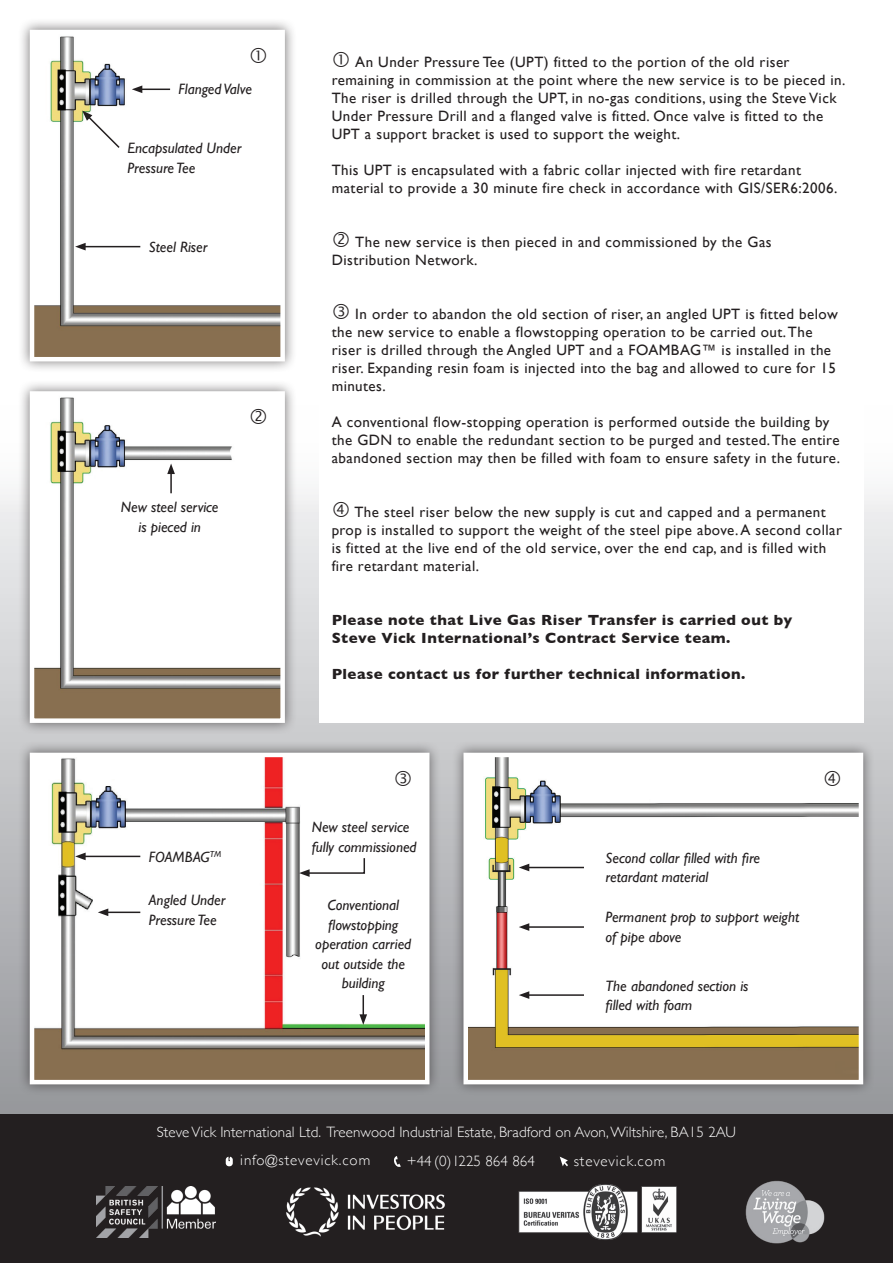
<style>
.page{position:relative;width:893px;height:1263px;background:#fff}
.page>*{position:absolute;margin:0;border:0;box-sizing:border-box;transform-origin:0 0}
.t1{font:15px/18px "Gill Sans";letter-spacing:.03em;color:#231f20}
.t2{font:italic 15px/19.5px "Gill Sans";color:#231f20}
.t3{font:700 15px/18px "Gill Sans";letter-spacing:.03em;color:#231f20}
.t4{font:300 15px/28px "Gill Sans";letter-spacing:.005em;color:#fff}
.t5{font:300 15px "Gill Sans";letter-spacing:.06em;color:#fff}
</style>
<div class="page">
<svg style="left:0;top:489px;width:893px;height:625px;background:#bcbdbf"></svg>
<div style="left:319px;top:31px;width:544px;height:692px;background:#fff"></div>
<div style="left:0;top:1114px;width:893px;height:149px;background:#231f20"></div>
<img style="left:96px;top:1186px;width:120px;height:51px">
<img style="left:286px;top:1187px;width:159px;height:50px">
<svg style="left:394px;top:1156px;width:7px;height:11px"></svg>
<svg style="left:560px;top:1156px;width:8px;height:10px"></svg>
<svg style="left:226px;top:1157px;width:7px;height:9px"></svg>
<img style="left:518px;top:1184px;width:159px;height:56px">
<img style="left:745px;top:1180px;width:80px;height:64px">
<div style="left:18px;top:18px;width:278px;height:355px;background:#231f20;opacity:.6"></div>
<img style="left:35px;top:35px;width:245px;height:321px">
<div style="left:18px;top:380px;width:278px;height:354px;background:#231f20;opacity:.6"></div>
<img style="left:35px;top:396px;width:245px;height:322px">
<div style="left:30px;top:391px;width:255px;height:332px;border:4px solid #fff"></div>
<div style="left:18px;top:741px;width:423px;height:355px;background:#231f20;opacity:.6"></div>
<img style="left:35px;top:758px;width:389px;height:321px">
<div style="left:452px;top:741px;width:423px;height:355px;background:#231f20;opacity:.6"></div>
<img style="left:468px;top:758px;width:390px;height:321px">
<div style="left:463px;top:753px;width:400px;height:331px;border:4px solid #fff"></div>
<svg style="left:299px;top:857px;width:67px;height:20px"></svg>
<hr style="left:527px;top:926px;width:57px;height:2px;background:#231f20">
<svg style="left:519px;top:923px;width:10px;height:8px"></svg>
<hr style="left:83px;top:856px;width:57px;height:1px;background:#231f20">
<svg style="left:75px;top:852px;width:11px;height:8px"></svg>
<hr style="left:83px;top:246px;width:57px;height:1px;background:#231f20">
<svg style="left:75px;top:243px;width:11px;height:7px"></svg>
<hr style="left:140px;top:89px;width:30px;height:1px;background:#231f20">
<svg style="left:132px;top:85px;width:10px;height:8px"></svg>
<hr style="left:106px;top:911px;width:34px;height:2px;background:#231f20">
<svg style="left:98px;top:908px;width:10px;height:8px"></svg>
<hr style="left:527px;top:867px;width:57px;height:1px;background:#231f20">
<svg style="left:519px;top:864px;width:10px;height:7px"></svg>
<hr style="left:527px;top:994px;width:57px;height:2px;background:#231f20">
<svg style="left:519px;top:991px;width:10px;height:8px"></svg>
<svg style="left:359px;top:995px;width:8px;height:30px"></svg>
<hr style="left:170px;top:472px;width:2px;height:21px;background:#231f20">
<svg style="left:167px;top:463px;width:8px;height:11px"></svg>
<svg style="left:82px;top:111px;width:39px;height:39px"></svg>
<svg style="left:251px;top:48px;width:15px;height:15px"></svg>
<svg style="left:251px;top:409px;width:15px;height:15px"></svg>
<svg style="left:395px;top:770px;width:16px;height:16px"></svg>
<svg style="left:825px;top:770px;width:15px;height:16px"></svg>
<p class="t2" style="left:179px;top:80px;width:75px">Flanged Valve</p>
<p class="t2" style="left:128px;top:139px;width:115px">Encapsulated Under<br>Pressure Tee</p>
<p class="t2" style="left:149px;top:237px;width:60px">Steel Riser</p>
<p class="t2" style="left:121px;top:497px;width:99px;text-align:center">New steel service is pieced in</p>
<p class="t2" style="left:149px;top:847px;width:74px">FOAMBAG<sup>TM</sup></p>
<p class="t2" style="left:149px;top:891px;width:78px">Angled Under<br>Pressure Tee</p>
<p class="t1" style="left:332px;top:53px;width:515px;text-indent:24px">An Under Pressure Tee (UPT) fitted to the portion of the old riser remaining in commission at the point where the new service is to be pieced in.<br>The riser is drilled through the UPT, in no-gas conditions, using the Steve Vick Under Pressure Drill and a flanged valve is fitted. Once valve is fitted to the UPT a support bracket is used to support the weight.</p>
<p class="t1" style="left:332px;top:161px;width:507px">This UPT is encapsulated with a fabric collar injected with fire retardant material to provide a 30 minute fire check in accordance with GIS/SER6:2006.</p>
<p class="t1" style="left:332px;top:233px;width:441px;text-indent:24px">The new service is then pieced in and commissioned by the Gas<br>Distribution Network.</p>
<p class="t1" style="left:332px;top:305px;width:508px;text-indent:24px">In order to abandon the old section of riser, an angled UPT is fitted below the new service to enable a flowstopping operation to be carried out. The riser is drilled through the Angled UPT and a FOAMBAG™ is installed in the riser. Expanding resin foam is injected into the bag and allowed to cure for 15 minutes.</p>
<p class="t1" style="left:332px;top:413px;width:510px">A conventional flow-stopping operation is performed outside the building by the GDN to enable the redundant section to be purged and tested. The entire abandoned section may then be filled with foam to ensure safety in the future.</p>
<p class="t1" style="left:332px;top:503px;width:512px;text-indent:23px">The steel riser below the new supply is cut and capped and a permanent prop is installed to support the weight of the steel pipe above. A second collar is fitted at the live end of the old service, over the end cap, and is filled with fire retardant material.</p>
<p class="t3" style="left:332px;top:611px;width:462px">Please note that Live Gas Riser Transfer is carried out by<br>Steve Vick International’s Contract Service team.</p>
<p class="t3" style="left:332px;top:665px;width:415px">Please contact us for further technical information.</p>
<p class="t2" style="left:312px;top:817px;width:106px">New steel service fully commissioned</p>
<p class="t2" style="left:315px;top:895px;width:97px;text-align:center">Conventional flowstopping operation carried out outside the building</p>
<p class="t2" style="left:606px;top:848px;width:156px">Second collar filled with fire retardant material</p>
<p class="t2" style="left:606px;top:908px;width:195px">Permanent prop to support weight of pipe above</p>
<p class="t2" style="left:606px;top:976px;width:144px">The abandoned section is filled with foam</p>
<p class="t4" style="left:240px;top:1118px;width:497px;text-indent:-83px">Steve Vick International Ltd. Treenwood Industrial Estate, Bradford on Avon, Wiltshire, BA15 2AU info@stevevick.com</p>
<p class="t4" style="left:407px;top:1146px;width:130px">+44 (0) 1225 864 864</p>
<p class="t5" style="left:574px;top:1149px;width:93px">stevevick.com</p>
</div>
